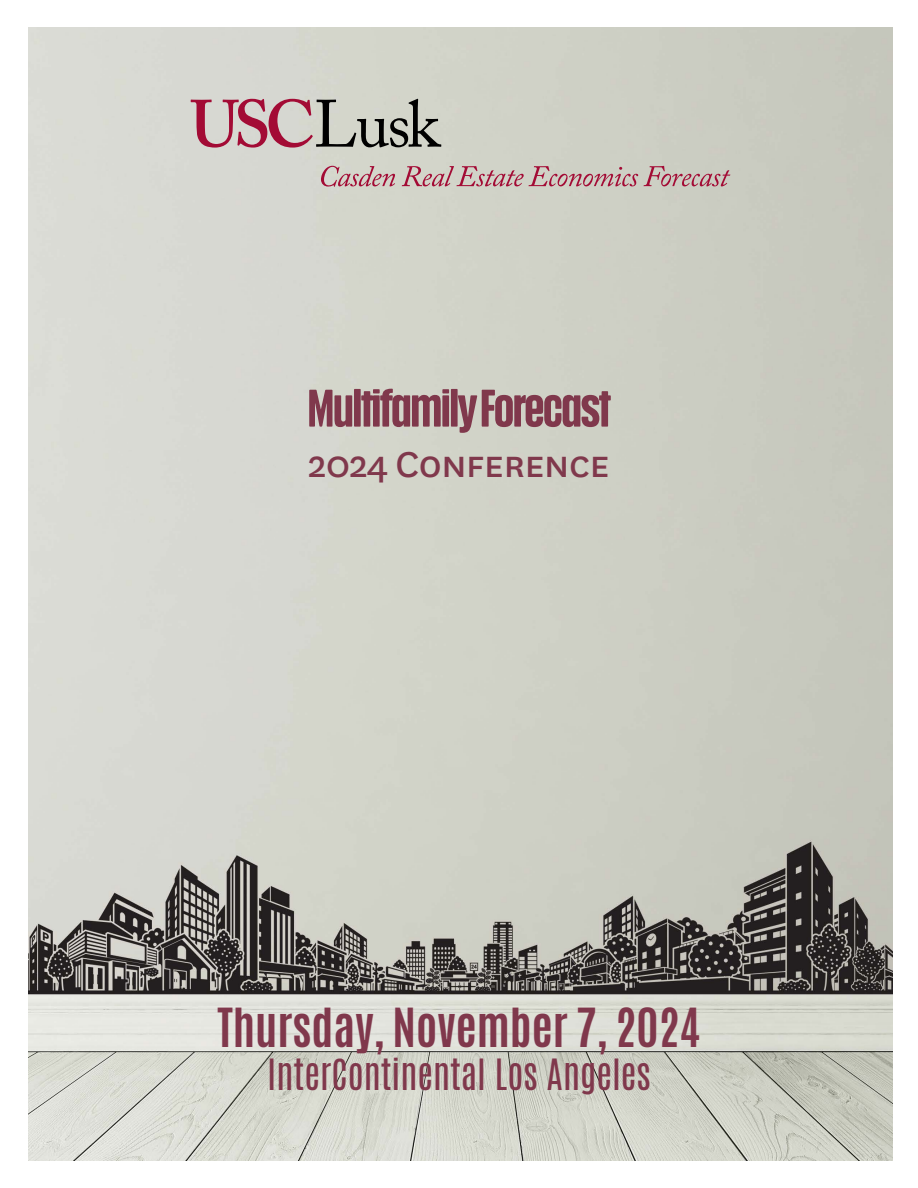
<style>
.page{position:relative;width:918px;height:1188px;background:#fff}
.page>*{position:absolute;margin:0;border:0;box-sizing:border-box;transform-origin:0 0}
.t1{font:700 51px "Anguita Sans";letter-spacing:-.025em;color:#80384c}
.t2{font:700 45px "Antonio";color:#80384c}
.t3{font:42px "National";letter-spacing:-.025em;color:#80384c}
.t4{font:36px "Antonio";color:#80384c}
</style>
<div class="page">
<img style="left:28px;top:27px;width:864px;height:1134px">
<svg style="left:191px;top:99px;width:250px;height:49px;background:#b39c9d"></svg>
<svg style="left:321px;top:166px;width:74px;height:21px;background:#c8a5a7"></svg>
<svg style="left:402px;top:166px;width:236px;height:20px;background:#c5a4a5"></svg>
<svg style="left:644px;top:166px;width:86px;height:20px;background:#c2a2a2"></svg>
<h1 class="t1" style="left:307px;top:381px;width:305px">Multifamily Forecast</h1>
<p class="t3" style="left:308px;top:436px;width:304px">2024 Conference</p>
<p class="t2" style="left:217px;top:993px;width:485px">Thursday, November 7, 2024</p>
<p class="t4" style="left:267px;top:1048px;width:385px">InterContinental Los Angeles</p>
</div>
